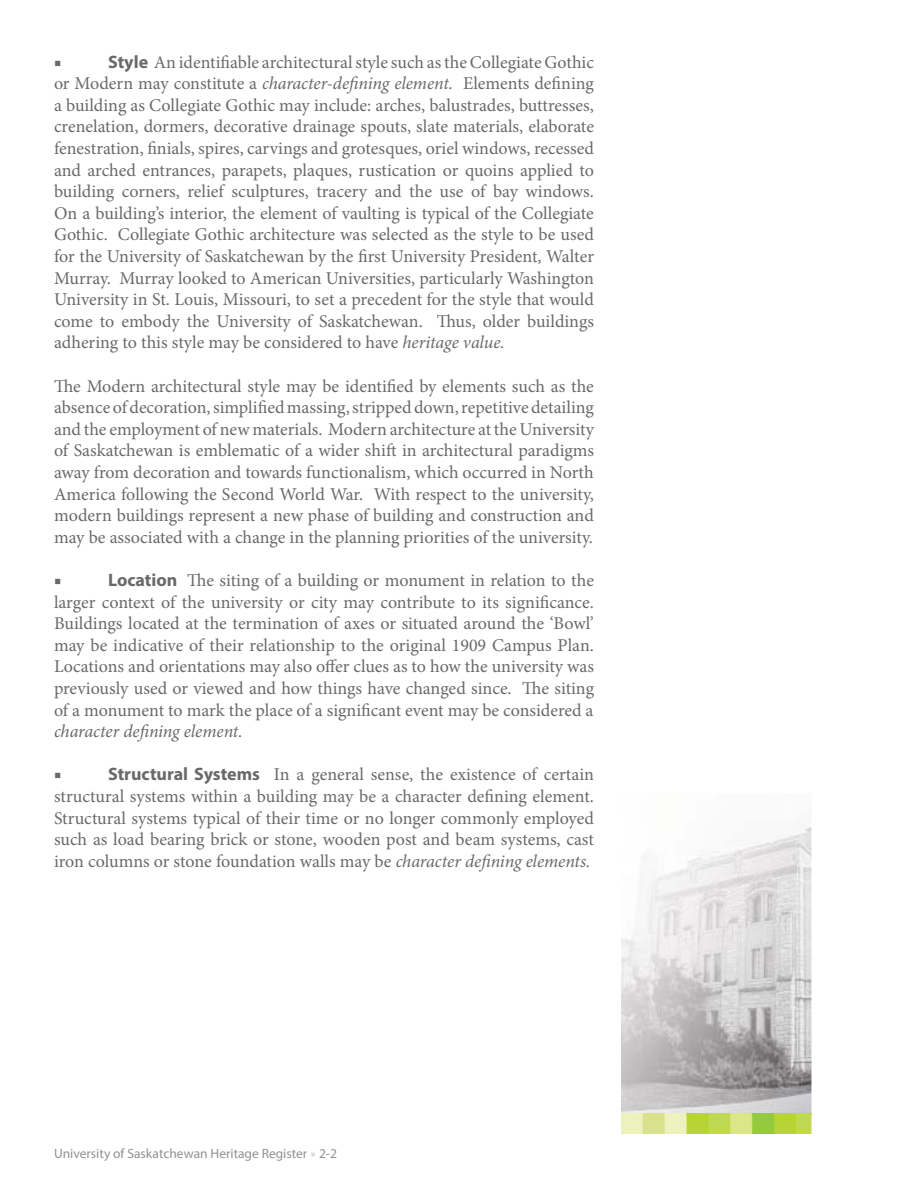
<style>
.page{position:relative;width:918px;height:1188px;background:#fff}
.page>*{position:absolute;margin:0;border:0;box-sizing:border-box;transform-origin:0 0}
.t1{font:18px/21.6px "Minion Pro";color:#67696b;text-align:justify}
.t2{font:italic 18px "Minion Pro";letter-spacing:-.005em;color:#67696b}
.t3{font:13.5px "Myriad Pro";color:#8f9294}
.s1{font-family:"Myriad Pro";font-weight:700}
.s2{font-style:italic}
.s3{font-family:"Minion Pro";font-weight:700;color:#dbdcdd}
</style>
<div class="page">
<img style="left:621px;top:824px;width:191px;height:289px">
<img style="left:621px;top:1115px;width:191px;height:19px">
<img style="left:621px;top:1113px;width:191px;height:2px">
<p class="t1" style="left:54px;top:52px;width:542px;text-indent:54px"><span class="s1">Style</span> An identifiable architectural style such as the Collegiate Gothic or Modern may constitute a <span class="s2">character-defining element.</span> Elements defining a building as Collegiate Gothic may include: arches, balustrades, buttresses, crenelation, dormers, decorative drainage spouts, slate materials, elaborate fenestration, finials, spires, carvings and grotesques, oriel windows, recessed and arched entrances, parapets, plaques, rustication or quoins applied to building corners, relief sculptures, tracery and the use of bay windows.<br>On a building’s interior, the element of vaulting is typical of the Collegiate Gothic. Collegiate Gothic architecture was selected as the style to be used for the University of Saskatchewan by the first University President, Walter Murray. Murray looked to American Universities, particularly Washington University in St. Louis, Missouri, to set a precedent for the style that would come to embody the University of Saskatchewan. Thus, older buildings adhering to this style may be considered to have <span class="s2">heritage value.</span></p>
<p class="t1" style="left:54px;top:376px;width:542px">The Modern architectural style may be identified by elements such as the absence of decoration, simplified massing, stripped down, repetitive detailing and the employment of new materials. Modern architecture at the University of Saskatchewan is emblematic of a wider shift in architectural paradigms away from decoration and towards functionalism, which occurred in North America following the Second World War. With respect to the university, modern buildings represent a new phase of building and construction and may be associated with a change in the planning priorities of the university.</p>
<p class="t1" style="left:54px;top:571px;width:9px">■</p>
<p class="t1" style="left:54px;top:52px;width:9px">■</p>
<p class="t1" style="left:54px;top:571px;width:542px;text-indent:54px"><span class="s1">Location</span> The siting of a building or monument in relation to the larger context of the university or city may contribute to its significance.<br>Buildings located at the termination of axes or situated around the ‘Bowl’ may be indicative of their relationship to the original 1909 Campus Plan.<br>Locations and orientations may also offer clues as to how the university was previously used or viewed and how things have changed since. The siting of a monument to mark the place of a significant event may be considered a</p>
<p class="t2" style="left:54px;top:724px;width:190px">character defining element.</p>
<p class="t1" style="left:54px;top:765px;width:9px">■</p>
<p class="t1" style="left:54px;top:765px;width:542px;text-indent:54px"><span class="s1">Structural Systems</span> In a general sense, the existence of certain structural systems within a building may be a character defining element.<br>Structural systems typical of their time or no longer commonly employed such as load bearing brick or stone, wooden post and beam systems, cast iron columns or stone foundation walls may be <span class="s2">character defining elements.</span></p>
<p class="t3" style="left:54px;top:1145px;width:285px">University of Saskatchewan Heritage Register <span class="s3">■</span> 2-2</p>
</div>
